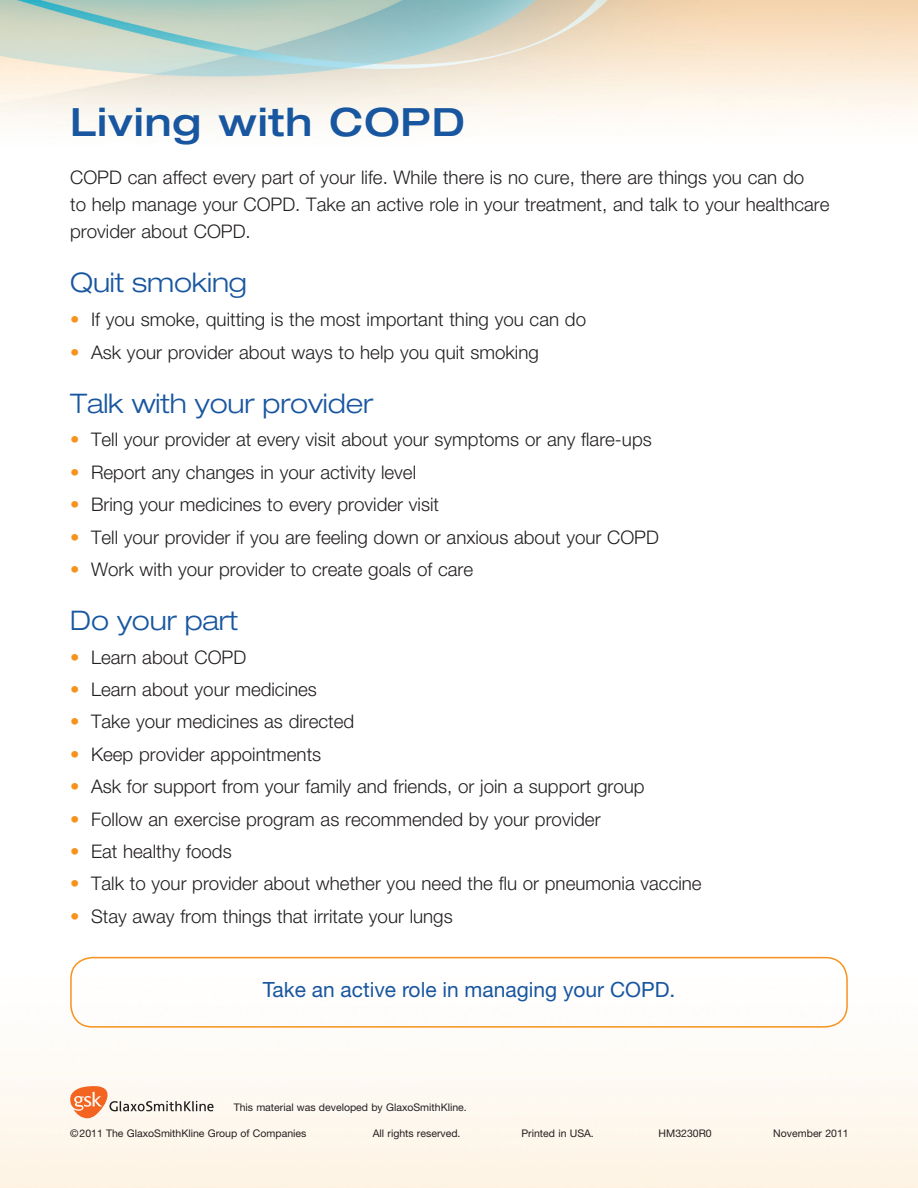
<style>
.page{position:relative;width:918px;height:1188px;background:#fff}
.page>*{position:absolute;margin:0;border:0;box-sizing:border-box;transform-origin:0 0}
.t1{font:500 expanded 39px "Helvetica Neue LT Std";letter-spacing:.025em;color:#1856a0}
.t2{font:300 expanded 27px "Helvetica Neue LT Std";letter-spacing:-.005em;color:#1856a0}
.t3{font:21px "Helvetica Neue LT Std";color:#1856a0}
.t4{font:300 18.75px/27px "Helvetica Neue LT Std";color:#231f20}
.t5{font:10.5px "Helvetica Neue LT Std";color:#231f20}
.s1{color:#f7931d}
</style>
<div class="page">
<img style="left:0;top:0;width:918px;height:1188px">
<svg style="left:70px;top:1086px;width:144px;height:32px"></svg>
<div style="left:70px;top:957px;width:778px;height:71px;border:2px solid #f7931d;border-radius:22px"></div>
<h1 class="t1" style="left:70px;top:98px;width:396px">Living with COPD</h1>
<p class="t4" style="left:70px;top:164px;width:761px">COPD can affect every part of your life. While there is no cure, there are things you can do<br>to help manage your COPD. Take an active role in your treatment, and talk to your healthcare provider about COPD.</p>
<h2 class="t2" style="left:70px;top:267px;width:178px">Quit smoking</h2>
<p class="t4" style="left:70px;top:306px;width:517px"><span class="s1">•</span> If you smoke, quitting is the most important thing you can do</p>
<p class="t4" style="left:70px;top:338px;width:470px"><span class="s1">•</span> Ask your provider about ways to help you quit smoking</p>
<h2 class="t2" style="left:70px;top:387px;width:304px">Talk with your provider</h2>
<p class="t4" style="left:70px;top:426px;width:583px"><span class="s1">•</span> Tell your provider at every visit about your symptoms or any flare-ups</p>
<p class="t4" style="left:70px;top:458px;width:347px"><span class="s1">•</span> Report any changes in your activity level</p>
<p class="t4" style="left:70px;top:491px;width:370px"><span class="s1">•</span> Bring your medicines to every provider visit</p>
<p class="t4" style="left:70px;top:523px;width:590px"><span class="s1">•</span> Tell your provider if you are feeling down or anxious about your COPD</p>
<p class="t4" style="left:70px;top:555px;width:404px"><span class="s1">•</span> Work with your provider to create goals of care</p>
<h2 class="t2" style="left:70px;top:604px;width:170px">Do your part</h2>
<p class="t4" style="left:70px;top:643px;width:178px"><span class="s1">•</span> Learn about COPD</p>
<p class="t4" style="left:70px;top:676px;width:248px"><span class="s1">•</span> Learn about your medicines</p>
<p class="t4" style="left:70px;top:708px;width:286px"><span class="s1">•</span> Take your medicines as directed</p>
<p class="t4" style="left:70px;top:740px;width:253px"><span class="s1">•</span> Keep provider appointments</p>
<p class="t4" style="left:70px;top:773px;width:576px"><span class="s1">•</span> Ask for support from your family and friends, or join a support group</p>
<p class="t4" style="left:70px;top:805px;width:532px"><span class="s1">•</span> Follow an exercise program as recommended by your provider</p>
<p class="t4" style="left:70px;top:838px;width:163px"><span class="s1">•</span> Eat healthy foods</p>
<p class="t4" style="left:70px;top:870px;width:633px"><span class="s1">•</span> Talk to your provider about whether you need the flu or pneumonia vaccine</p>
<p class="t4" style="left:70px;top:902px;width:384px"><span class="s1">•</span> Stay away from things that irritate your lungs</p>
<p class="t3" style="left:263px;top:977px;width:414px">Take an active role in managing your COPD.</p>
<p class="t5" style="left:234px;top:1101px;width:235px">This material was developed by GlaxoSmithKline.</p>
<p class="t5" style="left:70px;top:1127px;width:238px">©2011 The GlaxoSmithKline Group of Companies</p>
<p class="t5" style="left:373px;top:1127px;width:89px">All rights reserved.</p>
<p class="t5" style="left:522px;top:1127px;width:74px">Printed in USA.</p>
<p class="t5" style="left:659px;top:1127px;width:55px">HM3230R0</p>
<p class="t5" style="left:773px;top:1127px;width:77px">November 2011</p>
</div>
